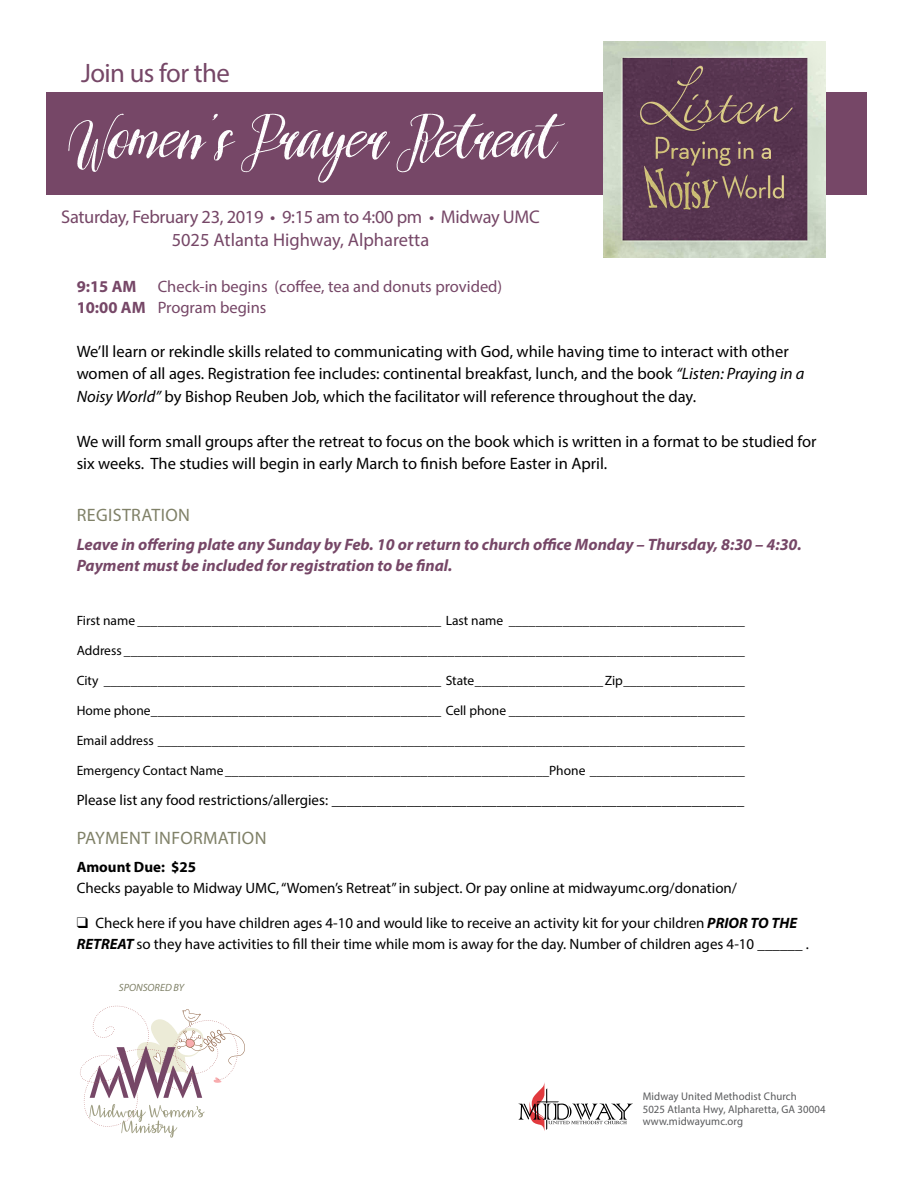
<style>
.page{position:relative;width:918px;height:1188px;background:#fff}
.page>*{position:absolute;margin:0;border:0;box-sizing:border-box;transform-origin:0 0}
.t1{font:77.85px "Arkana Script Rough";color:#fff}
.t2{font:26.85px "Myriad Pro";letter-spacing:-.02em;color:#764767}
.t3{font:18.45px "Myriad Pro";letter-spacing:-.02em;color:#764767}
.t4{font:18.45px "Myriad Pro";color:#764767}
.t5{font:18px "Myriad Pro";letter-spacing:.02em;color:#808168}
.t6{font:16.5px/22.5px "Myriad Pro";color:#000}
.t7{font:italic 700 16.5px/21px "Myriad Pro";color:#764767}
.t8{font:16.5px "Myriad Pro";color:#764767}
.t9{font:700 16.5px "Myriad Pro";color:#764767}
.t10{font:15px/21px "Myriad Pro";color:#000}
.t11{font:700 15px "Myriad Pro";color:#000}
.t12{font:13.5px "Myriad Pro";color:#000}
.t13{font:11.1px "Myriad Pro";letter-spacing:.01em;color:#58595b}
.t14{font:italic 10.5px "Myriad Pro";color:#808168}
.s1{font-weight:700}
.s2{font-style:italic}
.s3{font-weight:700;font-style:italic}
</style>
<div class="page">
<svg style="left:519px;top:1082px;width:114px;height:49px"></svg>
<div style="left:46px;top:93px;width:821px;height:102px;background:#764767"></div>
<img style="left:604px;top:42px;width:221px;height:215px">
<svg style="left:80px;top:1006px;width:165px;height:132px"></svg>
<p class="t2" style="left:81px;top:56px;width:150px">Join us for the</p>
<p class="t1" style="left:73px;top:112px;width:484px">Women's Prayer Retreat</p>
<p class="t3" style="left:61px;top:206px;width:480px">Saturday, February 23, 2019 • 9:15 am to 4:00 pm • Midway UMC</p>
<p class="t4" style="left:172px;top:229px;width:259px">5025 Atlanta Highway, Alpharetta</p>
<p class="t9" style="left:77px;top:276px;width:61px">9:15 AM</p>
<p class="t8" style="left:158px;top:276px;width:346px">Check-in begins (coffee, tea and donuts provided)</p>
<p class="t8" style="left:77px;top:297px;width:191px"><span class="s1">10:00 AM</span> Program begins</p>
<p class="t6" style="left:77px;top:340px;width:729px">We’ll learn or rekindle skills related to communicating with God, while having time to interact with other women of all ages. Registration fee includes: continental breakfast, lunch, and the book <span class="s2">“Listen: Praying in a<br>Noisy World”</span> by Bishop Reuben Job, which the facilitator will reference throughout the day.</p>
<p class="t6" style="left:77px;top:430px;width:741px">We will form small groups after the retreat to focus on the book which is written in a format to be studied for six weeks. The studies will begin in early March to finish before Easter in April.</p>
<p class="t5" style="left:77px;top:504px;width:115px">REGISTRATION</p>
<p class="t7" style="left:77px;top:533px;width:727px">Leave in offering plate any Sunday by Feb. 10 or return to church office Monday – Thursday, 8:30 – 4:30.<br>Payment must be included for registration to be final.</p>
<p class="t12" style="left:77px;top:612px;width:670px">First name _____________________________________________ Last name ___________________________________</p>
<p class="t12" style="left:77px;top:642px;width:670px">Address ____________________________________________________________________________________________</p>
<p class="t12" style="left:77px;top:672px;width:670px">City __________________________________________________ State___________________Zip__________________</p>
<p class="t12" style="left:77px;top:702px;width:670px">Home phone___________________________________________ Cell phone ___________________________________</p>
<p class="t12" style="left:77px;top:732px;width:670px">Email address _______________________________________________________________________________________</p>
<p class="t12" style="left:77px;top:762px;width:670px">Emergency Contact Name ________________________________________________Phone _______________________</p>
<p class="t10" style="left:77px;top:789px;width:669px">Please list any food restrictions/allergies: _______________________________________________________</p>
<p class="t5" style="left:77px;top:827px;width:191px">PAYMENT INFORMATION</p>
<p class="t11" style="left:77px;top:857px;width:121px">Amount Due: $25</p>
<p class="t10" style="left:77px;top:877px;width:662px">Checks payable to Midway UMC, “Women’s Retreat” in subject. Or pay online at midwayumc.org/donation/</p>
<p class="t10" style="left:77px;top:912px;width:734px">❑ Check here if you have children ages 4-10 and would like to receive an activity kit for your children <span class="s3">PRIOR TO THE<br>RETREAT</span> so they have activities to fill their time while mom is away for the day. Number of children ages 4-10 ______ .</p>
<p class="t14" style="left:119px;top:981px;width:67px">SPONSORED BY</p>
<p class="t13" style="left:643px;top:1090px;width:156px">Midway United Methodist Church</p>
<p class="t13" style="left:643px;top:1102px;width:184px">5025 Atlanta Hwy, Alpharetta, GA 30004</p>
<p class="t13" style="left:643px;top:1115px;width:102px">www.midwayumc.org</p>
</div>
